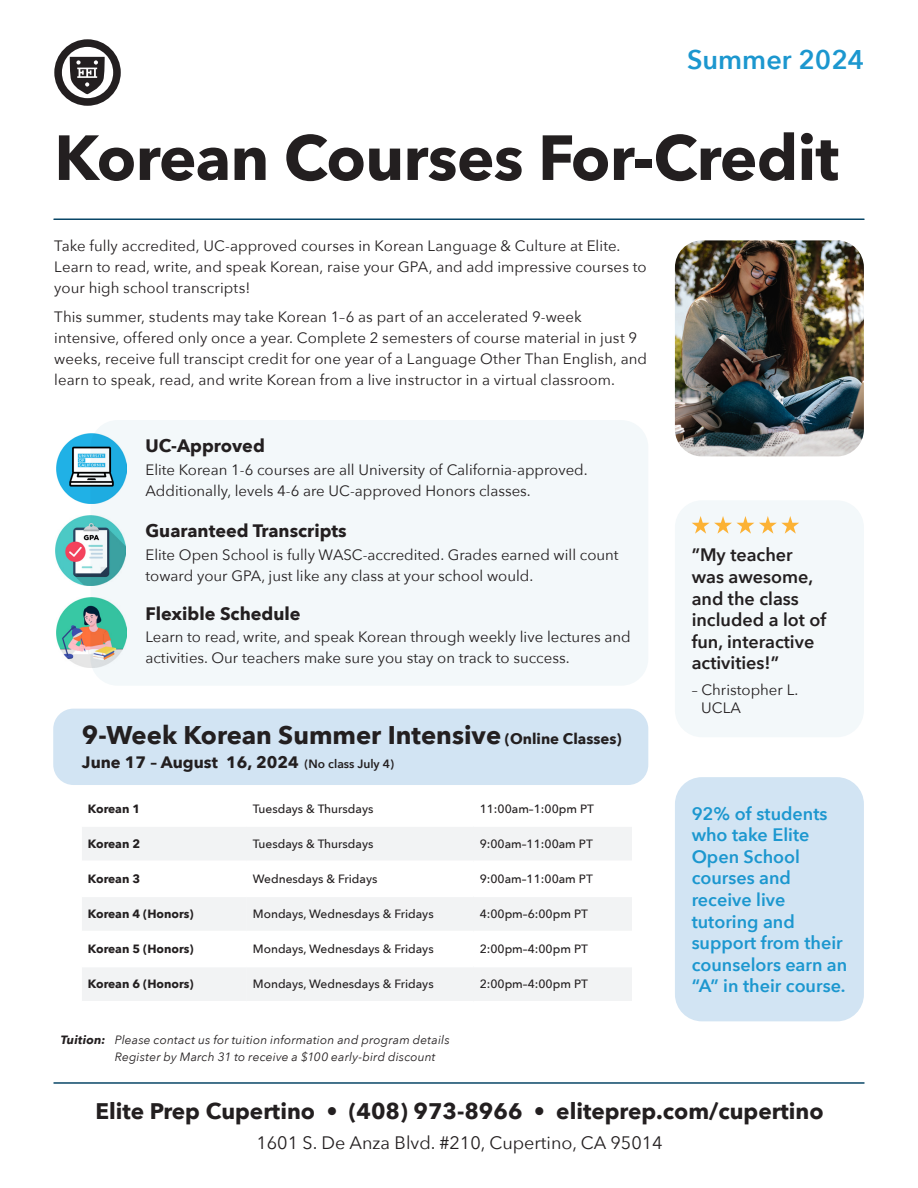
<style>
.page{position:relative;width:918px;height:1188px;background:#fff}
.page>*{position:absolute;margin:0;border:0;box-sizing:border-box;transform-origin:0 0}
.t1{font:700 63px "Avenir Next";letter-spacing:-.01em;color:#231f20}
.t2{font:600 27px "Avenir Next";color:#1c97cf}
.t3{font:700 25.5px "Avenir Next";color:#231f20}
.Subtitle{font:700 22.5px "Avenir Next";color:#231f20}
.Subtitle-2{font:600 18px/21.6px "Avenir Next";color:#1c97cf}
.Subtitle-3{font:600 18px/21.6px "Avenir Next";color:#231f20}
.Subtitle-4{font:700 18px "Avenir Next";color:#231f20}
.Subtitle-5{font:18px "Avenir Next";color:#231f20}
.t4{font:700 16.5px "Avenir Next";color:#231f20}
.Program_Title{font:15px/21px "Avenir Next";letter-spacing:.005em;color:#231f20}
.Subtitle-6{font:15px/21px "Avenir Next";color:#231f20}
.t5{font:500 12px "Avenir Next";color:#231f20}
.Program_Title-2{font:italic 12px "Avenir Next";letter-spacing:.015em;color:#231f20}
.t6{font:700 12px "Avenir Next";color:#231f20}
.s1{font-size:15px}
.s2{font-weight:600;font-size:12px}
.s3{font-weight:700}
</style>
<div class="page">
<svg style="left:54px;top:39px;width:67px;height:67px"></svg>
<hr style="left:54px;top:1082px;width:810px;height:2px;background:#094667">
<hr style="left:54px;top:219px;width:810px;height:1px;background:#094667">
<div style="left:675px;top:500px;width:189px;height:237px;background:#f3f8fa;border-radius:27px"></div>
<img style="left:675px;top:240px;width:189px;height:216px">
<div style="left:675px;top:777px;width:189px;height:244px;background:#d2e4f3;border-radius:27px"></div>
<svg style="left:692px;top:516px;width:107px;height:18px"></svg>
<div style="left:90px;top:420px;width:558px;height:266px;background:#f3f8fa;border-radius:27px"></div>
<img style="left:56px;top:597px;width:71px;height:71px">
<img style="left:57px;top:433px;width:70px;height:70px">
<div style="left:53px;top:709px;width:595px;height:76px;background:#d2e4f3;border-radius:20px"></div>
<img style="left:55px;top:515px;width:71px;height:70px">
<svg style="left:82px;top:827px;width:392px;height:174px"></svg>
<div style="left:474px;top:826px;width:158px;height:35px;background:#f2f3f4"></div>
<div style="left:247px;top:896px;width:227px;height:35px;background:#f2f3f4"></div>
<div style="left:474px;top:896px;width:158px;height:35px;background:#f2f3f4"></div>
<div style="left:247px;top:967px;width:227px;height:35px;background:#f2f3f4"></div>
<div style="left:474px;top:967px;width:158px;height:35px;background:#f2f3f4"></div>
<hr style="left:82px;top:966px;width:165px;height:1px;background:#fff">
<hr style="left:247px;top:966px;width:227px;height:1px;background:#fff">
<hr style="left:247px;top:1001px;width:227px;height:1px;background:#fff">
<hr style="left:474px;top:1001px;width:158px;height:1px;background:#fff">
<hr style="left:82px;top:896px;width:165px;height:1px;background:#fff">
<hr style="left:247px;top:896px;width:227px;height:1px;background:#fff">
<hr style="left:474px;top:896px;width:158px;height:1px;background:#fff">
<hr style="left:82px;top:931px;width:165px;height:1px;background:#fff">
<hr style="left:247px;top:931px;width:227px;height:1px;background:#fff">
<hr style="left:474px;top:825px;width:158px;height:2px;background:#fff">
<hr style="left:82px;top:861px;width:165px;height:1px;background:#fff">
<hr style="left:247px;top:861px;width:227px;height:1px;background:#fff">
<p class="t2" style="left:687px;top:37px;width:179px">Summer 2024</p>
<p class="t1" style="left:54px;top:103px;width:786px">Korean Courses For-Credit</p>
<p class="Program_Title" style="left:54px;top:235px;width:594px">Take fully accredited, UC-approved courses in Korean Language &amp; Culture at Elite.<br>Learn to read, write, and speak Korean, raise your GPA, and add impressive courses to your high school transcripts!</p>
<p class="Program_Title" style="left:54px;top:306px;width:594px">This summer, students may take Korean 1–6 as part of an accelerated 9-week intensive, offered only once a year. Complete 2 semesters of course material in just 9 weeks, receive full transcipt credit for one year of a Language Other Than English, and learn to speak, read, and write Korean from a live instructor in a virtual classroom.</p>
<p class="Subtitle-4" style="left:145px;top:430px;width:121px">UC-Approved</p>
<p class="Subtitle-6" style="left:145px;top:458px;width:444px">Elite Korean 1-6 courses are all University of California-approved.<br>Additionally, levels 4-6 are UC-approved Honors classes.</p>
<p class="Subtitle-4" style="left:145px;top:515px;width:203px">Guaranteed Transcripts</p>
<p class="Subtitle-6" style="left:145px;top:543px;width:475px">Elite Open School is fully WASC-accredited. Grades earned will count toward your GPA, just like any class at your school would.</p>
<p class="Subtitle-4" style="left:145px;top:598px;width:157px">Flexible Schedule</p>
<p class="Subtitle-6" style="left:145px;top:626px;width:487px">Learn to read, write, and speak Korean through weekly live lectures and activities. Our teachers make sure you stay on track to success.</p>
<p class="t3" style="left:82px;top:713px;width:541px">9-Week Korean Summer Intensive <span class="s1">(Online Classes)</span></p>
<p class="t4" style="left:82px;top:748px;width:314px">June 17 – August 16, 2024 <span class="s2">(No class July 4)</span></p>
<p class="t6" style="left:88px;top:798px;width:54px">Korean 1</p>
<p class="t5" style="left:253px;top:798px;width:122px">Tuesdays &amp; Thursdays</p>
<p class="t5" style="left:480px;top:798px;width:116px">11:00am–1:00pm PT</p>
<p class="t6" style="left:88px;top:833px;width:54px">Korean 2</p>
<p class="t5" style="left:253px;top:834px;width:122px">Tuesdays &amp; Thursdays</p>
<p class="t5" style="left:480px;top:834px;width:115px">9:00am–11:00am PT</p>
<p class="t6" style="left:88px;top:868px;width:54px">Korean 3</p>
<p class="t5" style="left:253px;top:869px;width:126px">Wednesdays &amp; Fridays</p>
<p class="t5" style="left:480px;top:869px;width:115px">9:00am–11:00am PT</p>
<p class="t6" style="left:88px;top:904px;width:107px">Korean 4 (Honors)</p>
<p class="t5" style="left:253px;top:904px;width:182px">Mondays, Wednesdays &amp; Fridays</p>
<p class="t5" style="left:480px;top:904px;width:110px">4:00pm–6:00pm PT</p>
<p class="t6" style="left:88px;top:939px;width:107px">Korean 5 (Honors)</p>
<p class="t5" style="left:253px;top:939px;width:182px">Mondays, Wednesdays &amp; Fridays</p>
<p class="t5" style="left:480px;top:939px;width:110px">2:00pm–4:00pm PT</p>
<p class="t6" style="left:88px;top:974px;width:107px">Korean 6 (Honors)</p>
<p class="t5" style="left:253px;top:974px;width:182px">Mondays, Wednesdays &amp; Fridays</p>
<p class="t5" style="left:480px;top:974px;width:110px">2:00pm–4:00pm PT</p>
<p class="Subtitle-3" style="left:692px;top:544px;width:136px">”My teacher was awesome, and the class included a lot of fun, interactive activities!”</p>
<p class="Subtitle-6" style="left:692px;top:679px;width:108px">– Christopher L.</p>
<p class="Subtitle-6" style="left:701px;top:697px;width:41px">UCLA</p>
<p class="Subtitle-2" style="left:692px;top:802px;width:157px">92% of students who take Elite<br>Open School courses and receive live tutoring and support from their counselors earn an “A” in their course.</p>
<p class="Program_Title-2" style="left:61px;top:1029px;width:391px"><span class="s3">Tuition:</span> Please contact us for tuition information and program details</p>
<p class="Program_Title-2" style="left:115px;top:1047px;width:322px">Register by March 31 to receive a $100 early-bird discount</p>
<p class="Subtitle" style="left:96px;top:1091px;width:730px">Elite Prep Cupertino • (408) 973-8966 • eliteprep.com/cupertino</p>
<p class="Subtitle-5" style="left:256px;top:1127px;width:408px">1601 S. De Anza Blvd. #210, Cupertino, CA 95014</p>
</div>
